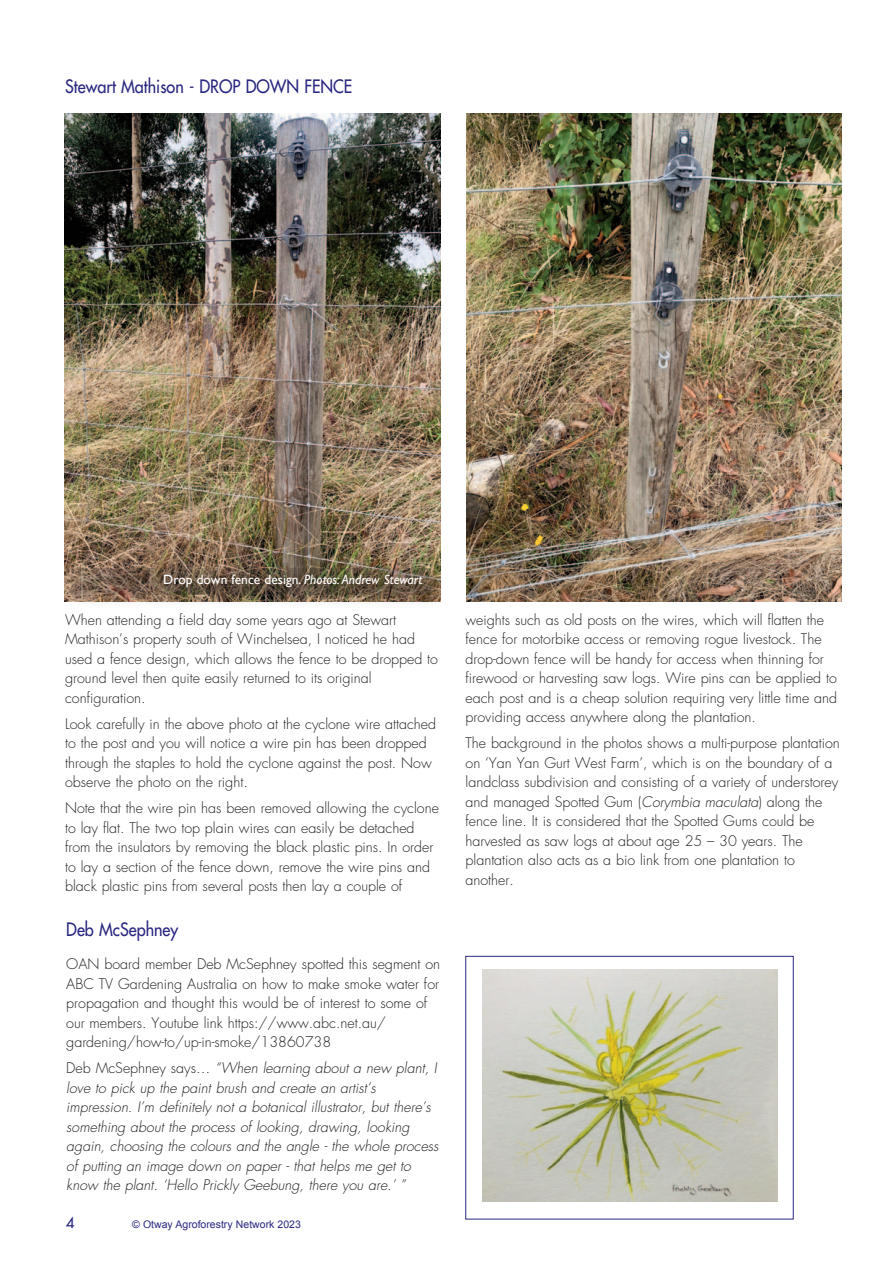
<style>
.page{position:relative;width:893px;height:1263px;background:#fff}
.page>*{position:absolute;margin:0;border:0;box-sizing:border-box;transform-origin:0 0}
.t1{font:500 18px "Futura Std";color:#292780;scale:.9 1}
.t2{font:300 14.25px/19.5px "Futura Std";color:#231f20}
.t3{font:italic 300 14.25px/19.5px "Futura Std";color:#231f20}
.t4{font:13.5px "Gill Sans";color:#fff}
.t5{font:10.5px "Arial";color:#292780}
.s1{font-style:italic}
.s2{font-style:normal}
</style>
<div class="page">
<img style="left:65px;top:113px;width:375px;height:448px">
<img style="left:466px;top:113px;width:376px;height:488px">
<img style="left:64px;top:561px;width:377px;height:41px">
<div style="left:72px;top:568px;width:359px;height:26px;background:#231f20;opacity:.15"></div>
<img style="left:482px;top:969px;width:296px;height:232px">
<div style="left:465px;top:956px;width:329px;height:263px;border:1px solid #292780"></div>
<p class="t1" style="left:65px;top:77px;width:320px">Stewart Mathison - DROP DOWN FENCE</p>
<p class="t4" style="left:163px;top:572px;width:261px">Drop down fence design. <span class="s1">Photos: Andrew Stewart</span></p>
<p class="t2" style="left:65px;top:611px;width:374px">When attending a field day some years ago at Stewart Mathison’s property south of Winchelsea, I noticed he had used a fence design, which allows the fence to be dropped to ground level then quite easily returned to its original configuration.</p>
<p class="t2" style="left:65px;top:715px;width:373px">Look carefully in the above photo at the cyclone wire attached to the post and you will notice a wire pin has been dropped through the staples to hold the cyclone against the post. Now observe the photo on the right.</p>
<p class="t2" style="left:65px;top:799px;width:375px">Note that the wire pin has been removed allowing the cyclone to lay flat. The two top plain wires can easily be detached from the insulators by removing the black plastic pins. In order to lay a section of the fence down, remove the wire pins and black plastic pins from several posts then lay a couple of</p>
<p class="t1" style="left:66px;top:921px;width:126px">Deb McSephney</p>
<p class="t2" style="left:66px;top:955px;width:375px">OAN board member Deb McSephney spotted this segment on ABC TV Gardening Australia on how to make smoke water for propagation and thought this would be of interest to some of our members. Youtube link https://www.abc.net.au/</p>
<p class="t2" style="left:66px;top:1033px;width:266px">gardening/how-to/up-in-smoke/13860738</p>
<p class="t3" style="left:66px;top:1059px;width:374px"><span class="s2">Deb McSephney says…</span> “When learning about a new plant, I love to pick up the paint brush and create an artist’s impression. I’m definitely not a botanical illustrator, but there’s something about the process of looking, drawing, looking again, choosing the colours and the angle - the whole process of putting an image down on paper - that helps me get to know the plant. ‘Hello Prickly Geebung, there you are.’ ”</p>
<p class="t5" style="left:132px;top:1218px;width:170px">© Otway Agroforestry Network 2023</p>
<p class="t2" style="left:466px;top:611px;width:373px">weights such as old posts on the wires, which will flatten the fence for motorbike access or removing rogue livestock. The drop-down fence will be handy for access when thinning for firewood or harvesting saw logs. Wire pins can be applied to each post and is a cheap solution requiring very little time and providing access anywhere along the plantation.</p>
<p class="t2" style="left:466px;top:735px;width:376px">The background in the photos shows a multi-purpose plantation on ‘Yan Yan Gurt West Farm’, which is on the boundary of a landclass subdivision and consisting of a variety of understorey and managed Spotted Gum (<span class="s1">Corymbia maculata</span>) along the fence line. It is considered that the Spotted Gums could be harvested as saw logs at about age 25 – 30 years. The plantation also acts as a bio link from one plantation to another.</p>
</div>
